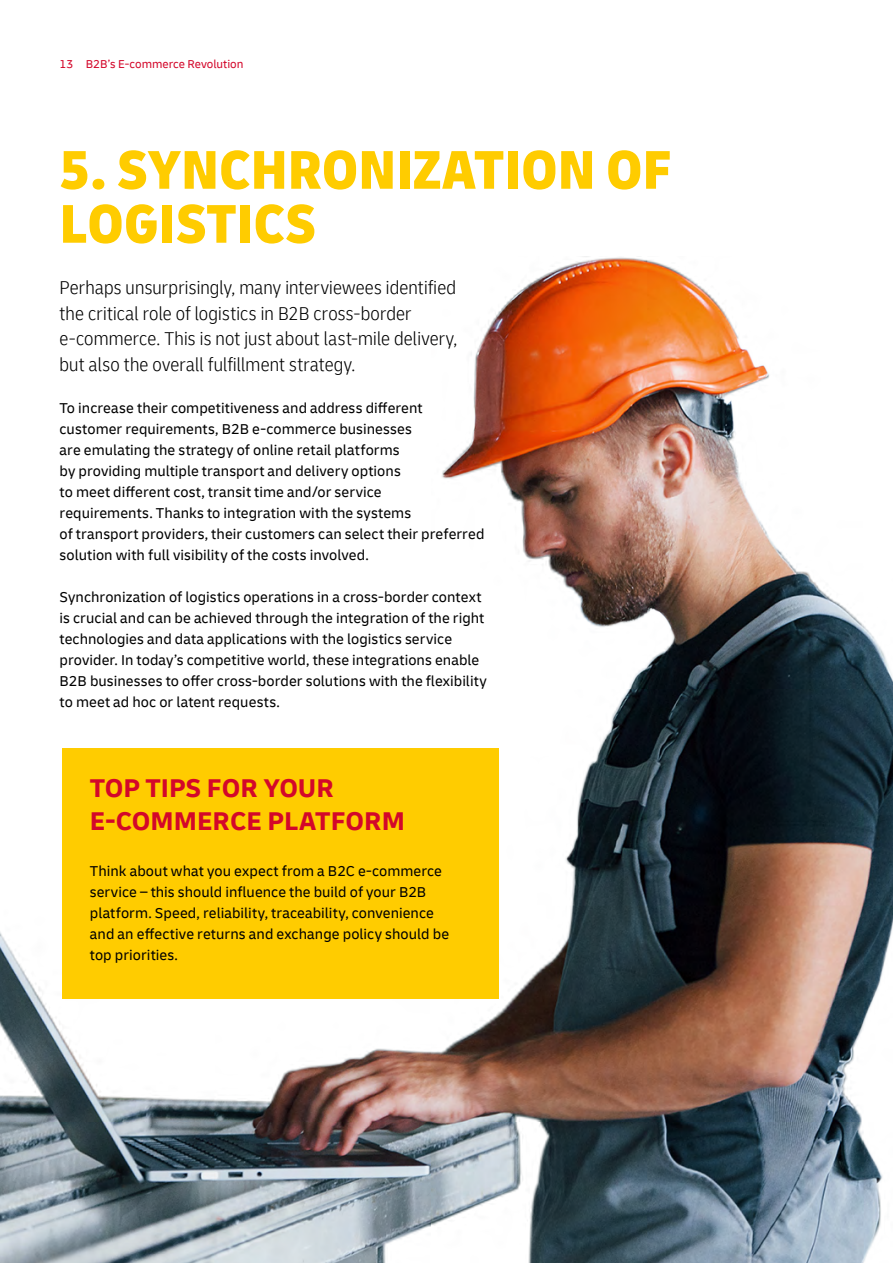
<style>
.page{position:relative;width:893px;height:1263px;background:#fff}
.page>*{position:absolute;margin:0;border:0;box-sizing:border-box;transform-origin:0 0}
.t1{font:900 condensed 57px/54px "Delivery";color:#fc0}
.t2{font:700 27px/32.4px "Delivery";color:#d3072a}
.t3{font:300 condensed 19.5px/25.5px "Delivery";letter-spacing:.01em;color:#000}
.t4{font:15px/21px "Delivery";letter-spacing:.005em;color:#000}
.t5{font:12px "Delivery";color:#d3072a}
</style>
<div class="page">
<img style="left:0;top:257px;width:893px;height:1006px">
<div style="left:62px;top:748px;width:437px;height:251px;background:#fc0"></div>
<p class="t5" style="left:60px;top:57px;width:186px">13 B2B’s E-commerce Revolution</p>
<h1 class="t1" style="left:60px;top:143px;width:614px">5. SYNCHRONIZATION OF<br>LOGISTICS</h1>
<h3 class="t3" style="left:60px;top:275px;width:399px">Perhaps unsurprisingly, many interviewees identified the critical role of logistics in B2B cross-border e-commerce. This is not just about last-mile delivery, but also the overall fulfillment strategy.</h3>
<p class="t4" style="left:60px;top:397px;width:426px">To increase their competitiveness and address different customer requirements, B2B e-commerce businesses<br>are emulating the strategy of online retail platforms<br>by providing multiple transport and delivery options<br>to meet different cost, transit time and/or service<br>requirements. Thanks to integration with the systems<br>of transport providers, their customers can select their preferred solution with full visibility of the costs involved.</p>
<p class="t4" style="left:60px;top:586px;width:429px">Synchronization of logistics operations in a cross-border context is crucial and can be achieved through the integration of the right technologies and data applications with the logistics service provider. In today’s competitive world, these integrations enable B2B businesses to offer cross-border solutions with the flexibility to meet ad hoc or latent requests.</p>
<h2 class="t2" style="left:90px;top:772px;width:317px">TOP TIPS FOR YOUR<br>E-COMMERCE PLATFORM</h2>
<p class="t4" style="left:90px;top:860px;width:361px">Think about what you expect from a B2C e-commerce service – this should influence the build of your B2B platform. Speed, reliability, traceability, convenience and an effective returns and exchange policy should be top priorities.</p>
</div>
